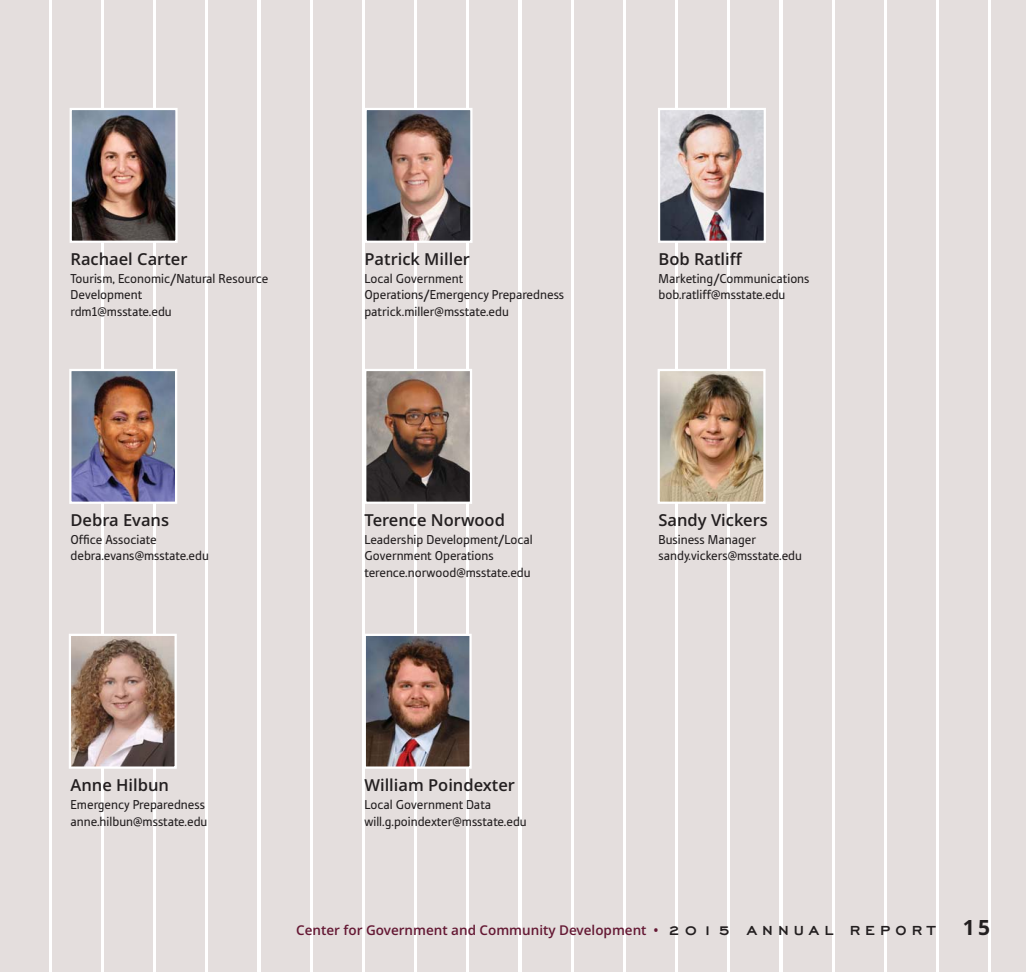
<style>
.page{position:relative;width:1026px;height:972px;background:#fff}
.page>*{position:absolute;margin:0;border:0;box-sizing:border-box;transform-origin:0 0}
.t1{font:700 21px "Open Sans";color:#231f20}
.t2{font:600 16.5px "Open Sans";color:#231f20}
.t3{font:13.5px/16.5px "Tabula ITC Std";color:#231f20}
.t4{font:600 13.5px "Open Sans";color:#641833}
.s1{font-family:"Engravers Gothic";font-weight:700;font-size:16.5px;color:#231f20}
</style>
<div class="page">
<div style="left:0;top:0;width:49px;height:972px;background:#e4dedd"></div>
<div style="left:52px;top:0;width:49px;height:972px;background:#e4dedd"></div>
<div style="left:104px;top:0;width:49px;height:972px;background:#e4dedd"></div>
<div style="left:157px;top:0;width:48px;height:972px;background:#e4dedd"></div>
<div style="left:209px;top:0;width:48px;height:972px;background:#e4dedd"></div>
<div style="left:261px;top:0;width:48px;height:972px;background:#e4dedd"></div>
<div style="left:313px;top:0;width:49px;height:972px;background:#e4dedd"></div>
<div style="left:365px;top:0;width:49px;height:972px;background:#e4dedd"></div>
<div style="left:417px;top:0;width:49px;height:972px;background:#e4dedd"></div>
<div style="left:470px;top:0;width:48px;height:972px;background:#e4dedd"></div>
<div style="left:522px;top:0;width:48px;height:972px;background:#e4dedd"></div>
<div style="left:574px;top:0;width:49px;height:972px;background:#e4dedd"></div>
<div style="left:626px;top:0;width:49px;height:972px;background:#e4dedd"></div>
<div style="left:678px;top:0;width:49px;height:972px;background:#e4dedd"></div>
<div style="left:731px;top:0;width:48px;height:972px;background:#e4dedd"></div>
<div style="left:783px;top:0;width:48px;height:972px;background:#e4dedd"></div>
<div style="left:835px;top:0;width:48px;height:972px;background:#e4dedd"></div>
<div style="left:887px;top:0;width:49px;height:972px;background:#e4dedd"></div>
<div style="left:939px;top:0;width:49px;height:972px;background:#e4dedd"></div>
<div style="left:992px;top:0;width:34px;height:972px;background:#e4dedd"></div>
<img style="left:73px;top:111px;width:102px;height:129px">
<div style="left:70px;top:108px;width:108px;height:135px;border:2px solid #fff"></div>
<img style="left:367px;top:111px;width:102px;height:129px">
<div style="left:364px;top:108px;width:108px;height:135px;border:2px solid #fff"></div>
<img style="left:661px;top:111px;width:102px;height:129px">
<div style="left:658px;top:108px;width:108px;height:135px;border:2px solid #fff"></div>
<img style="left:72px;top:372px;width:102px;height:129px">
<div style="left:69px;top:369px;width:108px;height:135px;border:2px solid #fff"></div>
<img style="left:367px;top:372px;width:102px;height:129px">
<div style="left:364px;top:369px;width:108px;height:135px;border:2px solid #fff"></div>
<img style="left:72px;top:637px;width:102px;height:129px">
<div style="left:69px;top:634px;width:108px;height:135px;border:2px solid #fff"></div>
<img style="left:367px;top:637px;width:102px;height:129px">
<div style="left:364px;top:634px;width:108px;height:135px;border:2px solid #fff"></div>
<img style="left:661px;top:372px;width:102px;height:129px">
<div style="left:658px;top:369px;width:108px;height:135px;border:2px solid #fff"></div>
<p class="t2" style="left:70px;top:252px;width:118px">Rachael Carter</p>
<p class="t3" style="left:70px;top:271px;width:199px">Tourism, Economic/Natural Resource<br>Development<br>rdm1@msstate.edu</p>
<p class="t2" style="left:70px;top:513px;width:100px">Debra Evans</p>
<p class="t3" style="left:70px;top:532px;width:140px">Office Associate debra.evans@msstate.edu</p>
<p class="t2" style="left:364px;top:252px;width:107px">Patrick Miller</p>
<p class="t3" style="left:364px;top:271px;width:201px">Local Government<br>Operations/Emergency Preparedness patrick.miller@msstate.edu</p>
<p class="t2" style="left:364px;top:513px;width:142px">Terence Norwood</p>
<p class="t3" style="left:364px;top:532px;width:170px">Leadership Development/Local<br>Government Operations terence.norwood@msstate.edu</p>
<p class="t2" style="left:658px;top:252px;width:86px">Bob Ratliff</p>
<p class="t3" style="left:658px;top:271px;width:153px">Marketing/Communications bob.ratliff@msstate.edu</p>
<p class="t2" style="left:658px;top:513px;width:111px">Sandy Vickers</p>
<p class="t3" style="left:658px;top:532px;width:145px">Business Manager sandy.vickers@msstate.edu</p>
<p class="t2" style="left:70px;top:779px;width:100px">Anne Hilbun</p>
<p class="t3" style="left:70px;top:798px;width:138px">Emergency Preparedness anne.hilbun@msstate.edu</p>
<p class="t2" style="left:364px;top:779px;width:152px">William Poindexter</p>
<p class="t3" style="left:364px;top:798px;width:164px">Local Government Data will.g.poindexter@msstate.edu</p>
<p class="t4" style="left:296px;top:925px;width:640px">Center for Government and Community Development • <span class="s1">2 0 1 5 A N N U A L R E P O R T</span></p>
<h1 class="t1" style="left:963px;top:920px;width:29px">15</h1>
</div>
